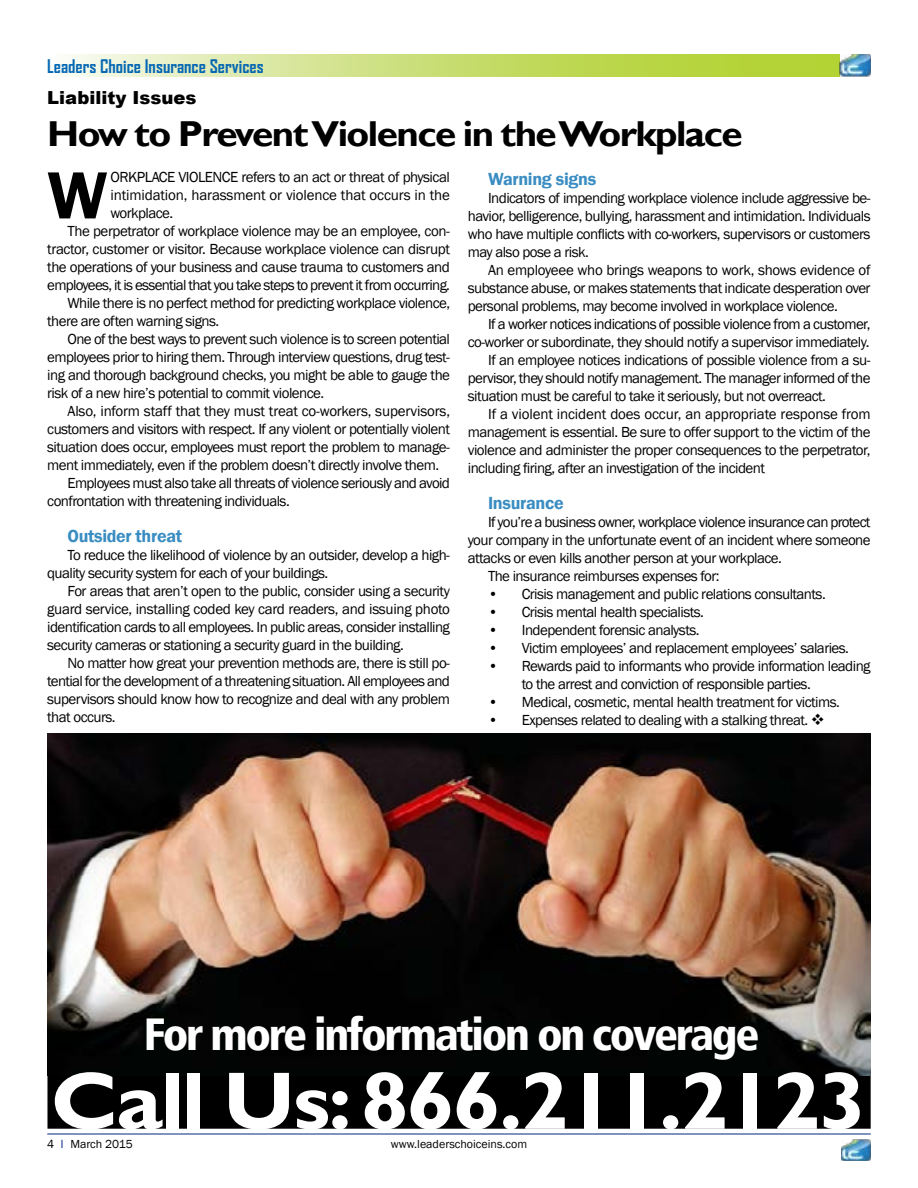
<style>
.page{position:relative;width:918px;height:1188px;background:#fff}
.page>*{position:absolute;margin:0;border:0;box-sizing:border-box;transform-origin:0 0}
.t1{font:700 81.9px "Gill Sans";letter-spacing:-.025em;color:#fff;scale:1.07 1}
.t2{font:600 69px "Franklin Gothic";color:#000}
.t3{font:900 condensed 44.85px "Frutiger LT";letter-spacing:-.05em;color:#fff}
.t4{font:700 36px "Gill Sans";letter-spacing:-.04em;color:#000;scale:1.07 1}
.t5{font:600 18px "Franklin Gothic";letter-spacing:-.02em;color:#3a8dc2}
.t6{font:700 18px "Agency FB";color:#0668b3}
.t7{font:900 18px "Arial";color:#000}
.t8{font:15px/18px "Franklin Gothic";letter-spacing:-.04em;color:#000;text-align:justify}
.t9{font:15px "Franklin Gothic";letter-spacing:-.01em;color:#000}
.t10{font:15px "Franklin Gothic";letter-spacing:-.015em;color:#000}
.t11{font:12px "Franklin Gothic";color:#000}
</style>
<div class="page">
<img style="left:841px;top:1140px;width:30px;height:21px">
<svg style="left:67px;top:54px;width:773px;height:22px;background:#cbdf7a"></svg>
<img style="left:840px;top:54px;width:31px;height:22px">
<hr style="left:47px;top:1134px;width:824px;height:1px;background:#00287a">
<div style="left:47px;top:1028px;width:824px;height:101px;background:#000;border:2px solid #010101"></div>
<img style="left:47px;top:733px;width:823px;height:342px">
<p class="t6" style="left:47px;top:55px;width:218px">Leaders Choice Insurance Services</p>
<p class="t7" style="left:47px;top:84px;width:151px">Liability Issues</p>
<h3 class="t4" style="left:47px;top:112px;width:651px">How to Prevent Violence in the Workplace</h3>
<h2 class="t2" style="left:47px;top:153px;width:62px">W</h2>
<p class="t8" style="left:110px;top:169px;width:341px">ORKPLACE VIOLENCE refers to an act or threat of physical</p>
<p class="t9" style="left:110px;top:186px;width:341px">intimidation, harassment or violence that occurs in the</p>
<p class="t8" style="left:110px;top:205px;width:64px">workplace.</p>
<p class="t8" style="left:68px;top:223px;width:384px">The perpetrator of workplace violence may be an employee, con-</p>
<p class="t8" style="left:47px;top:241px;width:404px">tractor, customer or visitor. Because workplace violence can disrupt</p>
<p class="t8" style="left:47px;top:259px;width:404px">the operations of your business and cause trauma to customers and</p>
<p class="t8" style="left:47px;top:277px;width:404px">employees, it is essential that you take steps to prevent it from occurring.</p>
<p class="t8" style="left:68px;top:295px;width:384px">While there is no perfect method for predicting workplace violence,</p>
<p class="t8" style="left:47px;top:313px;width:174px">there are often warning signs.</p>
<p class="t8" style="left:68px;top:331px;width:384px">One of the best ways to prevent such violence is to screen potential</p>
<p class="t8" style="left:47px;top:349px;width:404px">employees prior to hiring them. Through interview questions, drug test-</p>
<p class="t8" style="left:47px;top:367px;width:404px">ing and thorough background checks, you might be able to gauge the</p>
<p class="t8" style="left:47px;top:385px;width:278px">risk of a new hire’s potential to commit violence.</p>
<p class="t10" style="left:68px;top:402px;width:384px">Also, inform staff that they must treat co-workers, supervisors,</p>
<p class="t8" style="left:47px;top:421px;width:404px">customers and visitors with respect. If any violent or potentially violent</p>
<p class="t8" style="left:47px;top:439px;width:404px">situation does occur, employees must report the problem to manage-</p>
<p class="t8" style="left:47px;top:457px;width:393px">ment immediately, even if the problem doesn’t directly involve them.</p>
<p class="t8" style="left:68px;top:475px;width:384px">Employees must also take all threats of violence seriously and avoid</p>
<p class="t8" style="left:47px;top:493px;width:244px">confrontation with threatening individuals.</p>
<p class="t5" style="left:68px;top:525px;width:116px">Outsider threat</p>
<p class="t8" style="left:47px;top:547px;width:404px;text-indent:20px">To reduce the likelihood of violence by an outsider, develop a high&shy;quality security system for each of your buildings.</p>
<p class="t8" style="left:47px;top:583px;width:404px;text-indent:20px">For areas that aren’t open to the public, consider using a security guard service, installing coded key card readers, and issuing photo identification cards to all employees. In public areas, consider installing security cameras or stationing a security guard in the building.</p>
<p class="t8" style="left:47px;top:655px;width:404px;text-indent:20px">No matter how great your prevention methods are, there is still po&shy;tential for the development of a threatening situation. All employees and supervisors should know how to recognize and deal with any problem that occurs.</p>
<p class="t5" style="left:488px;top:167px;width:110px">Warning signs</p>
<p class="t8" style="left:468px;top:189px;width:404px;text-indent:20px">Indicators of impending workplace violence include aggressive be&shy;havior, belligerence, bullying, harassment and intimidation. Individuals who have multiple conflicts with co-workers, supervisors or customers may also pose a risk.</p>
<p class="t8" style="left:468px;top:261px;width:404px;text-indent:20px">An employeee who brings weapons to work, shows evidence of substance abuse, or makes statements that indicate desperation over personal problems, may become involved in workplace violence.</p>
<p class="t8" style="left:488px;top:315px;width:384px">If a worker notices indications of possible violence from a customer,</p>
<p class="t8" style="left:468px;top:333px;width:403px">co-worker or subordinate, they should notify a supervisor immediately.</p>
<p class="t8" style="left:488px;top:351px;width:384px">If an employee notices indications of possible violence from a su-</p>
<p class="t8" style="left:468px;top:369px;width:404px">pervisor, they should notify management. The manager informed of the</p>
<p class="t8" style="left:468px;top:387px;width:360px">situation must be careful to take it seriously, but not overreact.</p>
<p class="t9" style="left:488px;top:404px;width:384px">If a violent incident does occur, an appropriate response from</p>
<p class="t8" style="left:468px;top:423px;width:404px">management is essential. Be sure to offer support to the victim of the</p>
<p class="t8" style="left:468px;top:441px;width:404px">violence and administer the proper consequences to the perpetrator,</p>
<p class="t8" style="left:468px;top:459px;width:299px">including firing, after an investigation of the incident</p>
<p class="t5" style="left:488px;top:491px;width:77px">Insurance</p>
<p class="t8" style="left:488px;top:513px;width:384px">If you’re a business owner, workplace violence insurance can protect</p>
<p class="t8" style="left:468px;top:531px;width:404px">your company in the unfortunate event of an incident where someone</p>
<p class="t8" style="left:468px;top:549px;width:316px">attacks or even kills another person at your workplace.</p>
<p class="t8" style="left:488px;top:567px;width:233px">The insurance reimburses expenses for:</p>
<p class="t8" style="left:488px;top:585px;width:339px">• Crisis management and public relations consultants.</p>
<p class="t8" style="left:488px;top:603px;width:217px">• Crisis mental health specialists.</p>
<p class="t8" style="left:488px;top:621px;width:213px">• Independent forensic analysts.</p>
<p class="t8" style="left:488px;top:639px;width:362px">• Victim employees’ and replacement employees’ salaries.</p>
<p class="t8" style="left:522px;top:657px;width:350px;text-indent:-34px">• Rewards paid to informants who provide information leading to the arrest and conviction of responsible parties.</p>
<p class="t8" style="left:488px;top:693px;width:353px">• Medical, cosmetic, mental health treatment for victims.</p>
<p class="t8" style="left:488px;top:711px;width:338px">• Expenses related to dealing with a stalking threat. ❖</p>
<h3 class="t3" style="left:144px;top:1007px;width:617px">For more information on coverage</h3>
<h1 class="t1" style="left:51px;top:1052px;width:765px">Call Us: 866.211.2123</h1>
<p class="t11" style="left:70px;top:1137px;width:64px">March 2015</p>
<p class="t11" style="left:47px;top:1137px;width:9px">4</p>
<p class="t11" style="left:391px;top:1137px;width:138px">www.leaderschoiceins.com</p>
</div>
